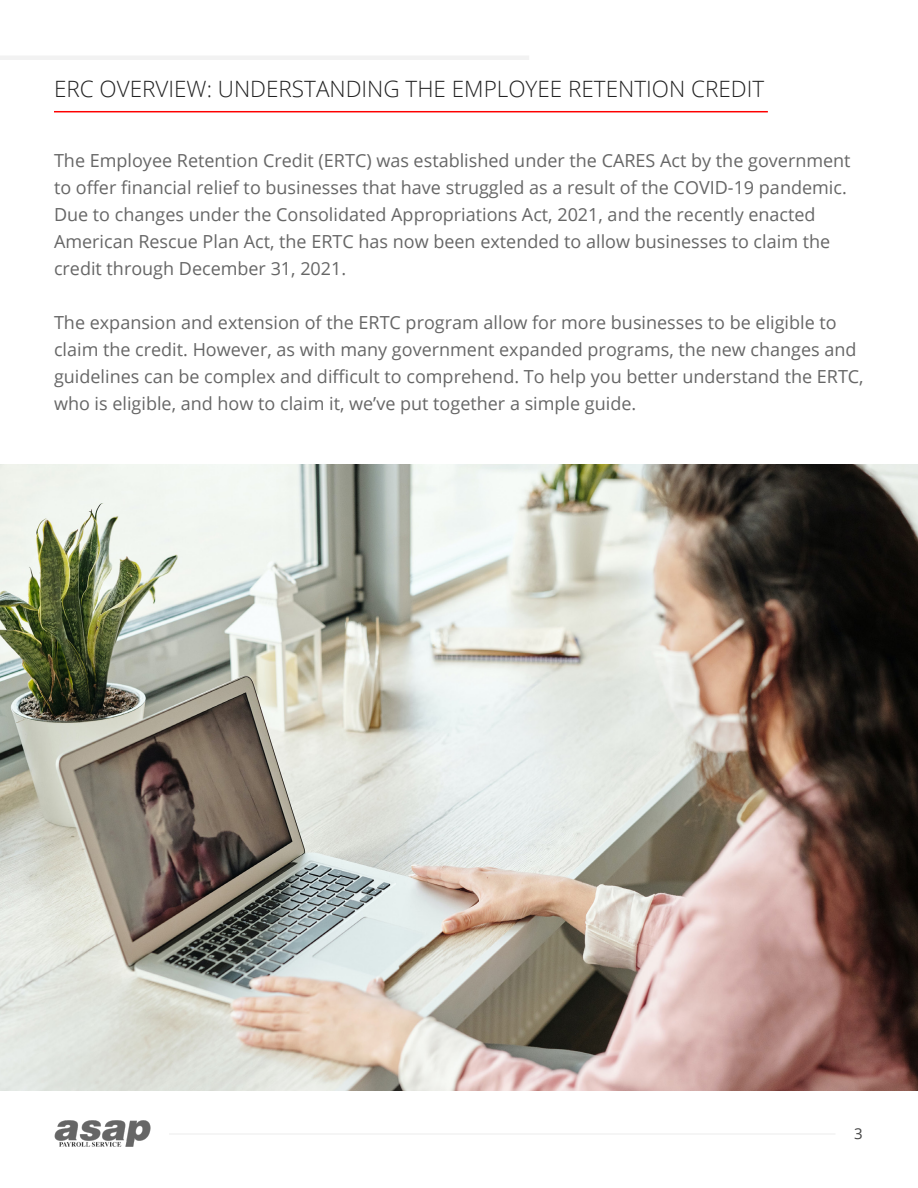
<style>
.page{position:relative;width:918px;height:1188px;background:#fff}
.page>*{position:absolute;margin:0;border:0;box-sizing:border-box;transform-origin:0 0}
.t1{font:300 22.5px "Open Sans";color:#222}
.t2{font:18px/27px "Open Sans";color:#666}
.t3{font:15px "Open Sans";color:#444}
</style>
<div class="page">
<img style="left:54px;top:1120px;width:96px;height:27px">
<hr style="left:169px;top:1133px;width:666px;height:2px;background:#f2f2f2">
<hr style="left:54px;top:111px;width:714px;height:1px;background:#fe0000">
<hr style="left:0;top:56px;width:529px;height:4px;background:#f2f2f2">
<img style="left:0;top:464px;width:918px;height:627px">
<p class="t1" style="left:54px;top:73px;width:712px">ERC OVERVIEW: UNDERSTANDING THE EMPLOYEE RETENTION CREDIT</p>
<p class="t2" style="left:54px;top:146px;width:798px">The Employee Retention Credit (ERTC) was established under the CARES Act by the government to offer financial relief to businesses that have struggled as a result of the COVID-19 pandemic.<br>Due to changes under the Consolidated Appropriations Act, 2021, and the recently enacted American Rescue Plan Act, the ERTC has now been extended to allow businesses to claim the credit through December 31, 2021.</p>
<p class="t2" style="left:54px;top:308px;width:811px">The expansion and extension of the ERTC program allow for more businesses to be eligible to claim the credit. However, as with many government expanded programs, the new changes and guidelines can be complex and difficult to comprehend. To help you better understand the ERTC, who is eligible, and how to claim it, we’ve put together a simple guide.</p>
<p class="t3" style="left:854px;top:1123px;width:10px">3</p>
</div>
